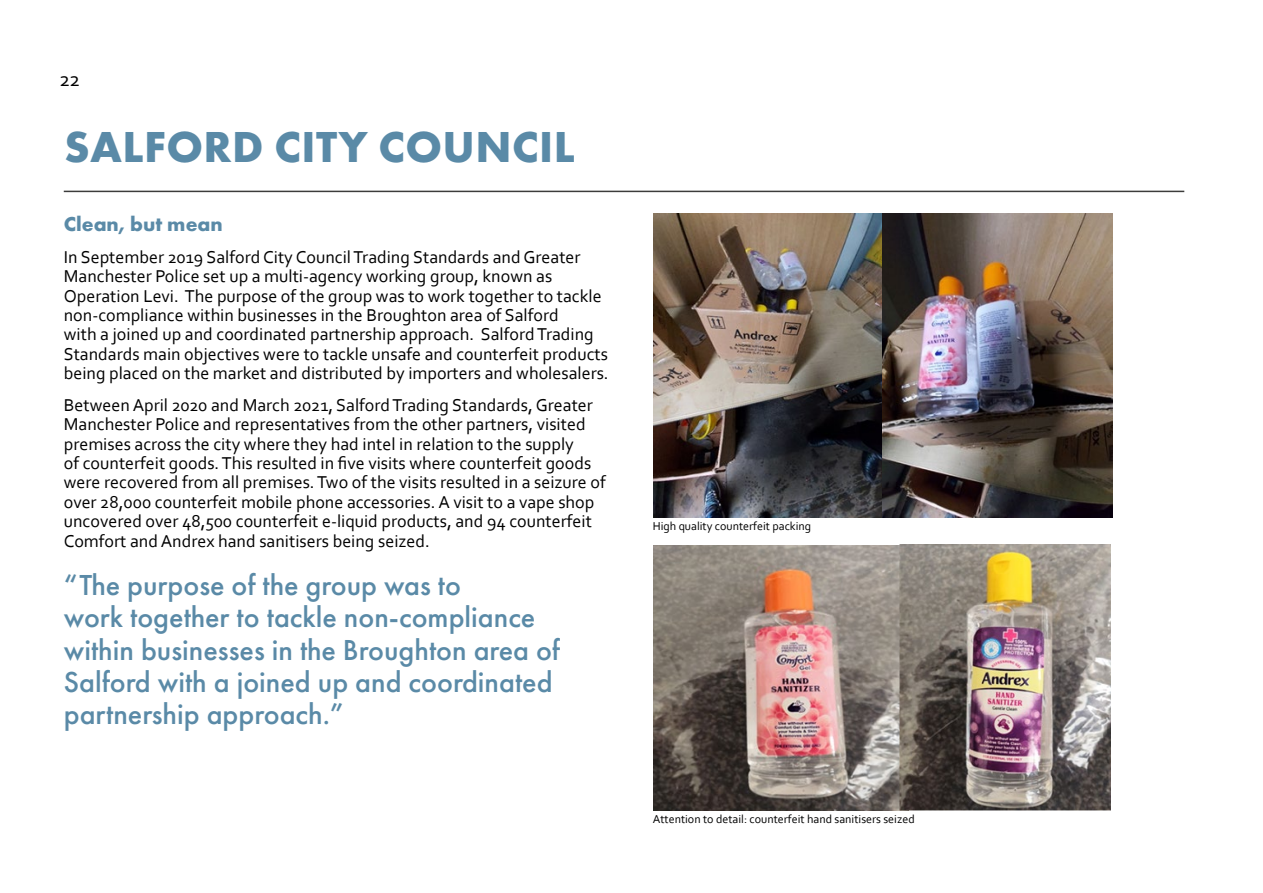
<style>
.page{position:relative;width:1263px;height:893px;background:#fff}
.page>*{position:absolute;margin:0;border:0;box-sizing:border-box;transform-origin:0 0}
.Chapter_Heading{font:700 45px "Futura PT";letter-spacing:.01em;color:#5a8aa7}
.Pull_quote{font:500 30px/32.4px "Futura PT";color:#5a8aa7}
.Heading_1{font:700 21px "Futura PT";color:#5a8aa7}
.t1{font:21px "Corbel";color:#000}
.Body_text{font:18px/19.4px "Corbel";color:#000}
.Body_text-2{font:12px "Corbel";color:#000}
</style>
<div class="page">
<img style="left:653px;top:213px;width:459px;height:304px">
<img style="left:653px;top:545px;width:247px;height:265px">
<img style="left:900px;top:544px;width:211px;height:266px">
<hr style="left:64px;top:191px;width:1120px;height:1px;background:#3c3c3b">
<p class="t1" style="left:60px;top:66px;width:22px">22</p>
<p class="Chapter_Heading" style="left:64px;top:118px;width:512px">SALFORD CITY COUNCIL</p>
<p class="Heading_1" style="left:64px;top:211px;width:160px">Clean, but mean</p>
<p class="Body_text" style="left:64px;top:247px;width:546px">In September 2019 Salford City Council Trading Standards and Greater Manchester Police set up a multi-agency working group, known as Operation Levi. The purpose of the group was to work together to tackle non-compliance within businesses in the Broughton area of Salford<br>with a joined up and coordinated partnership approach. Salford Trading Standards main objectives were to tackle unsafe and counterfeit products being placed on the market and distributed by importers and wholesalers.</p>
<p class="Body_text" style="left:64px;top:395px;width:544px">Between April 2020 and March 2021, Salford Trading Standards, Greater Manchester Police and representatives from the other partners, visited premises across the city where they had intel in relation to the supply<br>of counterfeit goods. This resulted in five visits where counterfeit goods were recovered from all premises. Two of the visits resulted in a seizure of over 28,000 counterfeit mobile phone accessories. A visit to a vape shop uncovered over 48,500 counterfeit e-liquid products, and 94 counterfeit Comfort and Andrex hand sanitisers being seized.</p>
<p class="Pull_quote" style="left:64px;top:569px;width:498px">“The purpose of the group was to<br>work together to tackle non-compliance within businesses in the Broughton area of Salford with a joined up and coordinated partnership approach.”</p>
<p class="Body_text-2" style="left:653px;top:519px;width:160px">High quality counterfeit packing</p>
<p class="Body_text-2" style="left:653px;top:812px;width:263px">Attention to detail: counterfeit hand sanitisers seized</p>
</div>
